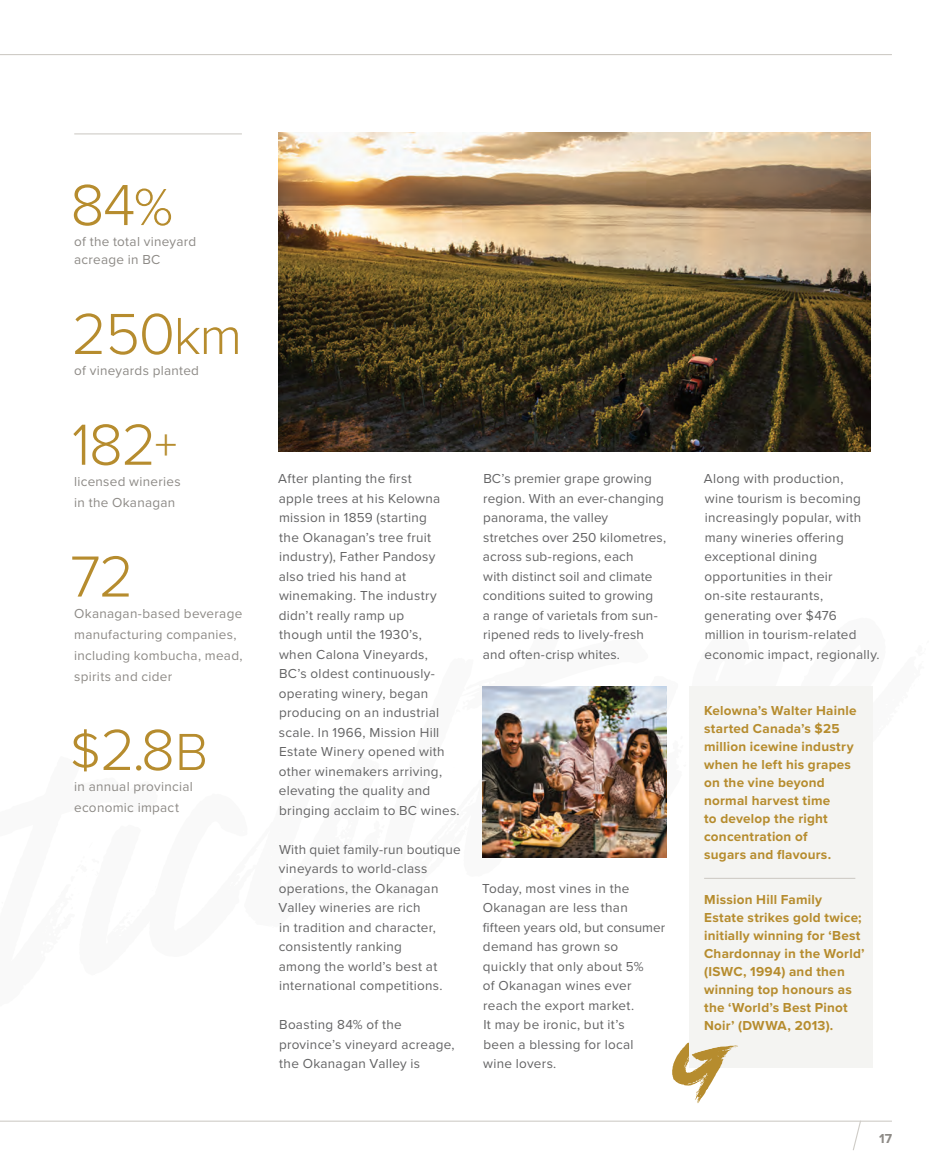
<style>
.page{position:relative;width:945px;height:1175px;background:#fff}
.page>*{position:absolute;margin:0;border:0;box-sizing:border-box;transform-origin:0 0}
.t1{font:300 60px "Proxima Nova";letter-spacing:-.025em;color:#b68c2e}
.t2{font:300 54px "Proxima Nova";color:#b68c2e}
.t3{font:13.5px/19.5px "Proxima Nova";letter-spacing:.02em;color:#636364}
.t4{font:700 13.5px/18px "Proxima Nova";letter-spacing:.02em;color:#b68c2e}
.t5{font:13.5px/21px "Proxima Nova";letter-spacing:.02em;color:#8d8a86}
.t6{font:700 13.5px "Proxima Nova";color:#8d8a86}
.s1{font-size:54px}
.s2{font-size:45px}
</style>
<div class="page">
<svg style="left:852px;top:1121px;width:10px;height:30px"></svg>
<hr style="left:0;top:1120px;width:892px;height:1px;background:#cfccc7">
<hr style="left:0;top:54px;width:892px;height:1px;background:#cfccc7">
<hr style="left:74px;top:133px;width:168px;height:1px;background:#cfccc7">
<div style="left:689px;top:688px;width:184px;height:379px;background:#f4f4f2"></div>
<svg style="left:672px;top:1042px;width:66px;height:61px"></svg>
<hr style="left:704px;top:877px;width:151px;height:2px;background:#cfccc7">
<img style="left:278px;top:133px;width:593px;height:318px">
<img style="left:483px;top:686px;width:184px;height:171px">
<h1 class="t1" style="left:70px;top:160px;width:104px">84<span class="s1">%</span></h1>
<p class="t5" style="left:74px;top:233px;width:124px;line-height:18px">of the total vineyard acreage in BC</p>
<h1 class="t1" style="left:72px;top:289px;width:105px">250</h1>
<p class="t5" style="left:74px;top:360px;width:126px">of vineyards planted</p>
<h2 class="t2" style="left:174px;top:296px;width:70px">km</h2>
<h1 class="t1" style="left:72px;top:400px;width:107px">182<span class="s2">+</span></h1>
<p class="t5" style="left:74px;top:471px;width:108px">licensed wineries in the Okanagan</p>
<h1 class="t1" style="left:70px;top:532px;width:65px">72</h1>
<p class="t5" style="left:74px;top:603px;width:170px">Okanagan-based beverage manufacturing companies, including kombucha, mead, spirits and cider</p>
<h1 class="t1" style="left:70px;top:705px;width:139px">$2.8<span class="s1">B</span></h1>
<p class="t5" style="left:74px;top:776px;width:120px">in annual provincial economic impact</p>
<p class="t3" style="left:278px;top:469px;width:183px">After planting the first<br>apple trees at his Kelowna mission in 1859 (starting<br>the Okanagan’s tree fruit industry), Father Pandosy also tried his hand at winemaking. The industry didn’t really ramp up<br>though until the 1930’s,<br>when Calona Vineyards,<br>BC’s oldest continuously&shy;operating winery, began producing on an industrial scale. In 1966, Mission Hill<br>Estate Winery opened with other winemakers arriving, elevating the quality and bringing acclaim to BC wines.</p>
<p class="t3" style="left:279px;top:839px;width:184px">With quiet family-run boutique vineyards to world-class operations, the Okanagan<br>Valley wineries are rich<br>in tradition and character, consistently ranking<br>among the world’s best at international competitions.</p>
<p class="t3" style="left:279px;top:1015px;width:177px">Boasting 84% of the province’s vineyard acreage, the Okanagan Valley is</p>
<p class="t3" style="left:483px;top:469px;width:185px">BC’s premier grape growing region. With an ever-changing panorama, the valley stretches over 250 kilometres, across sub-regions, each<br>with distinct soil and climate conditions suited to growing<br>a range of varietals from sun&shy;ripened reds to lively-fresh and often-crisp whites.</p>
<p class="t3" style="left:482px;top:878px;width:185px">Today, most vines in the<br>Okanagan are less than fifteen years old, but consumer demand has grown so<br>quickly that only about 5%<br>of Okanagan wines ever reach the export market.<br>It may be ironic, but it’s<br>been a blessing for local<br>wine lovers.</p>
<p class="t3" style="left:704px;top:469px;width:177px">Along with production,<br>wine tourism is becoming increasingly popular, with many wineries offering exceptional dining opportunities in their<br>on-site restaurants, generating over $476<br>million in tourism-related economic impact, regionally.</p>
<p class="t4" style="left:704px;top:702px;width:154px">Kelowna’s Walter Hainle started Canada’s $25 million icewine industry when he left his grapes on the vine beyond normal harvest time<br>to develop the right concentration of<br>sugars and flavours.</p>
<p class="t4" style="left:704px;top:891px;width:162px">Mission Hill Family<br>Estate strikes gold twice; initially winning for ‘Best<br>Chardonnay in the World’ (ISWC, 1994) and then winning top honours as the ‘World’s Best Pinot<br>Noir’ (DWWA, 2013).</p>
<p class="t6" style="left:879px;top:1130px;width:14px">17</p>
</div>
